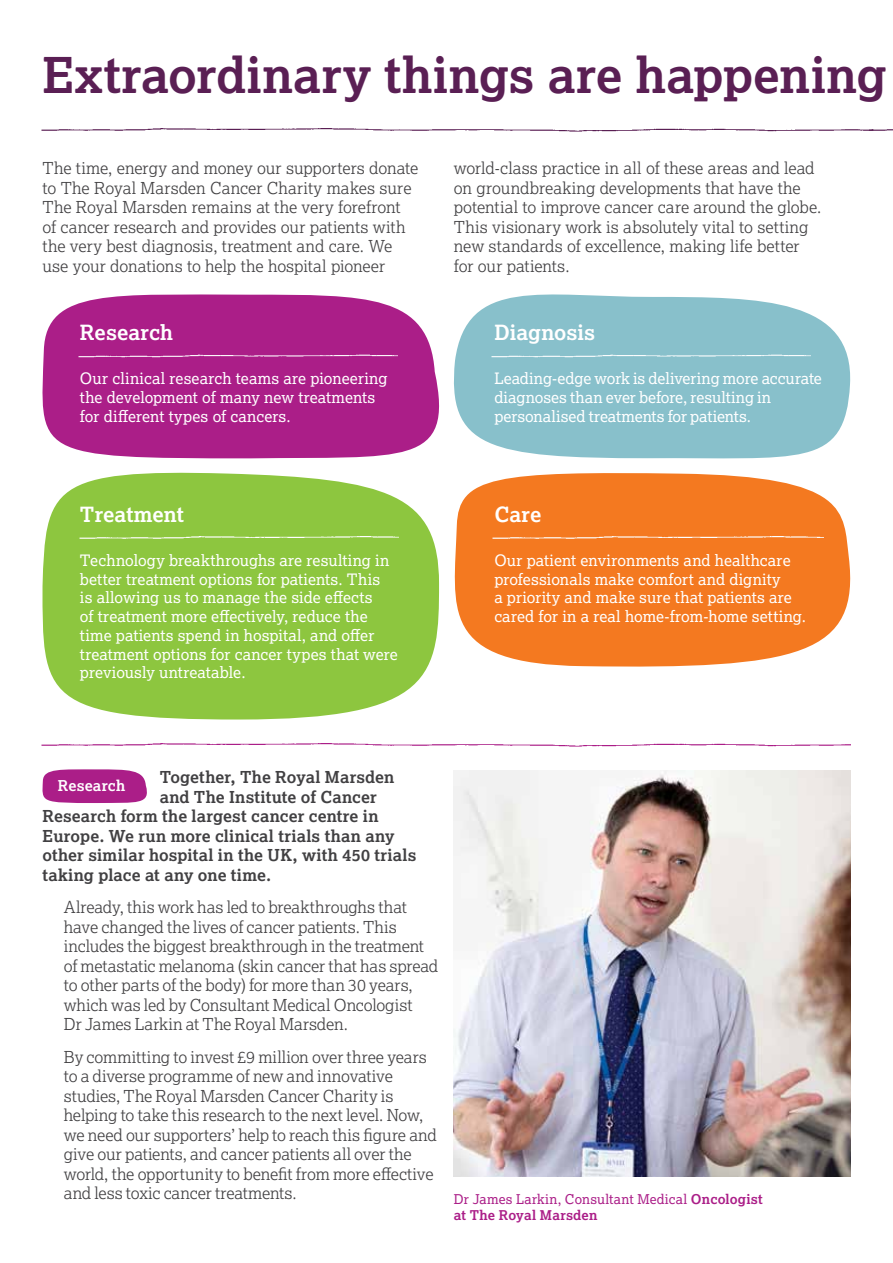
<style>
.page{position:relative;width:893px;height:1263px;background:#fff}
.page>*{position:absolute;margin:0;border:0;box-sizing:border-box;transform-origin:0 0}
.t1{font:700 49.5px "Lexia";color:#5a1f54}
.t2{font:700 21px "Lexia";color:#fff}
.t3{font:300 16.5px/19.5px "Lexia";letter-spacing:-.005em;color:#414042}
.t4{font:700 16.5px "Lexia";letter-spacing:.01em;color:#414042}
.t5{font:15.75px/18.8px "Lexia";color:#fff}
.t6{font:700 15px "Lexia";letter-spacing:.01em;color:#fff}
.t7{font:13.5px/16.5px "Lexia";letter-spacing:.02em;color:#ab1e88}
.s1{font-weight:700}
</style>
<div class="page">
<img style="left:41px;top:128px;width:823px;height:4px">
<svg style="left:454px;top:473px;width:397px;height:194px;background:#f58737"></svg>
<svg style="left:42px;top:294px;width:398px;height:165px;background:#b23292"></svg>
<svg style="left:42px;top:472px;width:397px;height:248px;background:#99cc53"></svg>
<svg style="left:454px;top:294px;width:397px;height:165px;background:#95c7d0"></svg>
<img style="left:864px;top:129px;width:29px;height:2px">
<img style="left:41px;top:743px;width:809px;height:4px">
<img style="left:454px;top:771px;width:396px;height:406px">
<img style="left:74px;top:351px;width:324px;height:11px">
<img style="left:75px;top:533px;width:324px;height:10px">
<img style="left:487px;top:351px;width:323px;height:11px">
<img style="left:488px;top:533px;width:336px;height:10px">
<svg style="left:42px;top:769px;width:105px;height:34px;background:#b23292"></svg>
<h1 class="t1" style="left:43px;top:44px;width:846px">Extraordinary things are happening</h1>
<p class="t3" style="left:43px;top:158px;width:377px">The time, energy and money our supporters donate to The Royal Marsden Cancer Charity makes sure The Royal Marsden remains at the very forefront of cancer research and provides our patients with the very best diagnosis, treatment and care. We use your donations to help the hospital pioneer</p>
<p class="t3" style="left:454px;top:158px;width:369px">world‑class practice in all of these areas and lead on groundbreaking developments that have the potential to improve cancer care around the globe.<br>This visionary work is absolutely vital to setting new standards of excellence, making life better for our patients.</p>
<p class="t2" style="left:80px;top:319px;width:95px">Research</p>
<p class="t5" style="left:80px;top:369px;width:309px">Our clinical research teams are pioneering the development of many new treatments for different types of cancers.</p>
<p class="t2" style="left:80px;top:501px;width:105px">Treatment</p>
<p class="t5" style="left:80px;top:550px;width:319px">Technology breakthroughs are resulting in better treatment options for patients. This<br>is allowing us to manage the side effects<br>of treatment more effectively, reduce the time patients spend in hospital, and offer treatment options for cancer types that were previously untreatable.</p>
<p class="t2" style="left:494px;top:319px;width:102px">Diagnosis</p>
<p class="t5" style="left:494px;top:369px;width:329px">Leading‑edge work is delivering more accurate diagnoses than ever before, resulting in personalised treatments for patients.</p>
<p class="t2" style="left:494px;top:501px;width:49px">Care</p>
<p class="t5" style="left:494px;top:550px;width:313px">Our patient environments and healthcare professionals make comfort and dignity<br>a priority and make sure that patients are cared for in a real home‑from‑home setting.</p>
<p class="t4" style="left:160px;top:767px;width:236px">Together, The Royal Marsden</p>
<p class="t4" style="left:160px;top:786px;width:219px">and The Institute of Cancer</p>
<p class="t4" style="left:43px;top:806px;width:338px">Research form the largest cancer centre in</p>
<p class="t4" style="left:43px;top:825px;width:354px">Europe. We run more clinical trials than any</p>
<p class="t4" style="left:43px;top:845px;width:375px">other similar hospital in the UK, with 450 trials</p>
<p class="t4" style="left:43px;top:864px;width:230px">taking place at any one time.</p>
<p class="t3" style="left:64px;top:897px;width:376px">Already, this work has led to breakthroughs that have changed the lives of cancer patients. This includes the biggest breakthrough in the treatment of metastatic melanoma (skin cancer that has spread to other parts of the body) for more than 30 years, which was led by Consultant Medical Oncologist<br>Dr James Larkin at The Royal Marsden.</p>
<p class="t3" style="left:64px;top:1046px;width:375px">By committing to invest £9 million over three years to a diverse programme of new and innovative studies, The Royal Marsden Cancer Charity is helping to take this research to the next level. Now, we need our supporters’ help to reach this figure and give our patients, and cancer patients all over the world, the opportunity to benefit from more effective and less toxic cancer treatments.</p>
<p class="t6" style="left:58px;top:776px;width:69px">Research</p>
<p class="t7" style="left:454px;top:1190px;width:311px">Dr James Larkin, Consultant Medical <span class="s1">Oncologist at The Royal Marsden</span></p>
</div>
